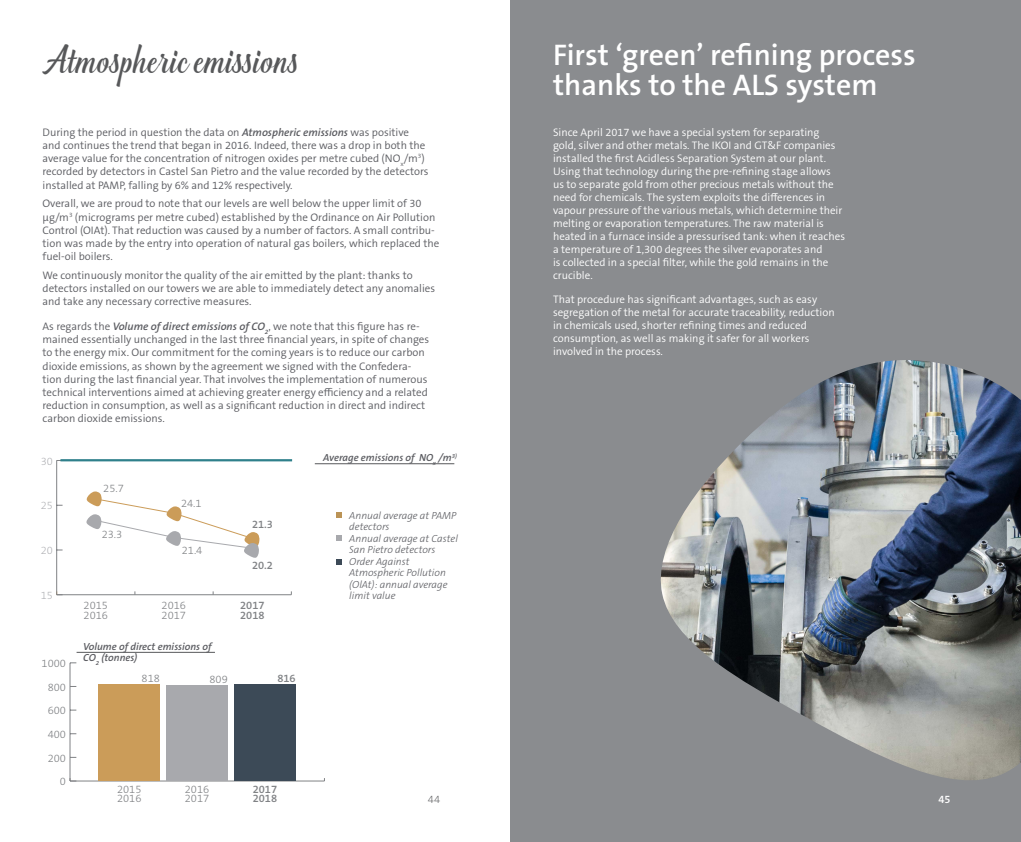
<style>
.page{position:relative;width:1021px;height:842px;background:#fff}
.page>*{position:absolute;margin:0;border:0;box-sizing:border-box;transform-origin:0 0}
.t1{font:600 30px/30px "The Sans B W6";color:#fff}
.t2{font:30px "Greenlight Script";color:#57585a}
.t3{font:300 11.1px/9.7px "The Sans B W3";color:#808285}
.t4{font:600 11.1px/9.7px "The Sans B W6";color:#808285}
.t5{font:300 11px/13.2px "The Sans B W4";color:#5b5c61}
.t6{font:300 11px/13px "The Sans B W4";color:#fff}
.t7{font:200 11px "The Sans B W2";color:#a8a9ad}
.t8{font:200 11px "The Sans B W2";color:#57585a}
.t9{font:600 11px "The Sans B W6";color:#fff}
.t10{font:italic 300 10.4px/11.5px "The Sans B W3";color:#5b5c61}
.t11{font:italic 600 10.4px/11.5px "The Sans B W6";color:#5b5c61}
.s1{font-family:"The Sans B W6";font-weight:600;font-style:italic}
</style>
<div class="page">
<hr style="left:70px;top:781px;width:254px;height:1px;background:#808285">
<hr style="left:70px;top:663px;width:1px;height:118px;background:#808285">
<svg style="left:70px;top:778px;width:6px;height:4px"></svg>
<div style="left:234px;top:684px;width:61px;height:97px;background:#3c4a57"></div>
<div style="left:167px;top:685px;width:61px;height:96px;background:#a8a9ad"></div>
<div style="left:99px;top:684px;width:61px;height:97px;background:#cb9c59"></div>
<hr style="left:315px;top:463px;width:139px;height:1px;background:#57585a">
<hr style="left:77px;top:652px;width:138px;height:1px;background:#57585a">
<hr style="left:57px;top:594px;width:234px;height:1px;background:#808285">
<hr style="left:56px;top:460px;width:1px;height:135px;background:#808285">
<hr style="left:60px;top:459px;width:232px;height:2px;background:#2f808b">
<svg style="left:86px;top:491px;width:173px;height:67px"></svg>
<svg style="left:336px;top:512px;width:5px;height:5px"></svg>
<svg style="left:336px;top:536px;width:5px;height:5px"></svg>
<svg style="left:336px;top:560px;width:5px;height:5px"></svg>
<div style="left:510px;top:0;width:510px;height:842px;background:#8a8c8f"></div>
<img style="left:660px;top:360px;width:360px;height:420px">
<p class="t2" style="left:43px;top:34px;width:258px">Atmospheric emissions</p>
<p class="t5" style="left:43px;top:125px;width:387px">During the period in question the data on <span class="s1">Atmospheric emissions</span> was positive and continues the trend that began in 2016. Indeed, there was a drop in both the average value for the concentration of nitrogen oxides per metre cubed (NO<sub>x</sub>/m<sup>3</sup>) recorded by detectors in Castel San Pietro and the value recorded by the detectors installed at PAMP, falling by 6% and 12% respectively.</p>
<p class="t5" style="left:43px;top:197px;width:398px">Overall, we are proud to note that our levels are well below the upper limit of 30 μg/m<sup>3</sup> (micrograms per metre cubed) established by the Ordinance on Air Pollution Control (OIAt). That reduction was caused by a number of factors. A small contribu&shy;tion was made by the entry into operation of natural gas boilers, which replaced the fuel-oil boilers.</p>
<p class="t5" style="left:43px;top:269px;width:394px">We continuously monitor the quality of the air emitted by the plant: thanks to detectors installed on our towers we are able to immediately detect any anomalies and take any necessary corrective measures.</p>
<p class="t5" style="left:43px;top:320px;width:388px">As regards the <span class="s1">Volume of direct emissions of CO</span><sub>2</sub>, we note that this figure has re&shy;mained essentially unchanged in the last three financial years, in spite of changes to the energy mix. Our commitment for the coming years is to reduce our carbon dioxide emissions, as shown by the agreement we signed with the Confedera&shy;tion during the last financial year. That involves the implementation of numerous technical interventions aimed at achieving greater energy efficiency and a related reduction in consumption, as well as a significant reduction in direct and indirect carbon dioxide emissions.</p>
<p class="t7" style="left:41px;top:454px;width:14px">30</p>
<p class="t7" style="left:41px;top:499px;width:14px">25</p>
<p class="t7" style="left:41px;top:543px;width:14px">20</p>
<p class="t7" style="left:41px;top:588px;width:14px">15</p>
<p class="t3" style="left:42px;top:658px;width:26px">1000</p>
<p class="t3" style="left:48px;top:682px;width:20px">800</p>
<p class="t3" style="left:48px;top:706px;width:20px">600</p>
<p class="t3" style="left:48px;top:729px;width:20px">400</p>
<p class="t3" style="left:48px;top:753px;width:20px">200</p>
<p class="t3" style="left:60px;top:777px;width:8px">0</p>
<p class="t3" style="left:103px;top:484px;width:22px">25.7</p>
<p class="t3" style="left:102px;top:529px;width:22px">23.3</p>
<p class="t3" style="left:181px;top:498px;width:22px">24.1</p>
<p class="t3" style="left:182px;top:546px;width:22px">21.4</p>
<p class="t4" style="left:252px;top:519px;width:22px">21.3</p>
<p class="t4" style="left:252px;top:561px;width:22px">20.2</p>
<p class="t3" style="left:84px;top:601px;width:26px">2015<br>2016</p>
<p class="t3" style="left:162px;top:601px;width:26px">2016<br>2017</p>
<p class="t4" style="left:240px;top:601px;width:26px">2017<br>2018</p>
<p class="t11" style="left:83px;top:641px;width:130px">Volume of direct emissions of<br>CO<sub>2</sub> (tonnes)</p>
<p class="t3" style="left:142px;top:673px;width:20px">818</p>
<p class="t3" style="left:209px;top:675px;width:20px">809</p>
<p class="t4" style="left:277px;top:674px;width:20px">816</p>
<p class="t3" style="left:117px;top:784px;width:26px">2015<br>2016</p>
<p class="t3" style="left:185px;top:784px;width:26px">2016<br>2017</p>
<p class="t4" style="left:253px;top:784px;width:26px">2017<br>2018</p>
<p class="t11" style="left:323px;top:452px;width:135px">Average emissions of NO<sub>x</sub> /m<sup>3)</sup></p>
<p class="t10" style="left:349px;top:510px;width:109px">Annual average at PAMP detectors</p>
<p class="t10" style="left:349px;top:533px;width:110px">Annual average at Castel<br>San Pietro detectors</p>
<p class="t10" style="left:349px;top:556px;width:100px">Order Against<br>Atmospheric Pollution (OlAt): annual average limit value</p>
<p class="t8" style="left:428px;top:792px;width:14px">44</p>
<p class="t1" style="left:553px;top:40px;width:364px">First ‘green’ refining process thanks to the ALS system</p>
<p class="t6" style="left:553px;top:126px;width:293px">Since April 2017 we have a special system for separating gold, silver and other metals. The IKOI and GT&amp;F companies installed the first Acidless Separation System at our plant.<br>Using that technology during the pre-refining stage allows<br>us to separate gold from other precious metals without the need for chemicals. The system exploits the differences in vapour pressure of the various metals, which determine their melting or evaporation temperatures. The raw material is heated in a furnace inside a pressurised tank: when it reaches a temperature of 1,300 degrees the silver evaporates and<br>is collected in a special filter, while the gold remains in the crucible.</p>
<p class="t6" style="left:553px;top:293px;width:283px">That procedure has significant advantages, such as easy segregation of the metal for accurate traceability, reduction in chemicals used, shorter refining times and reduced consumption, as well as making it safer for all workers involved in the process.</p>
<p class="t9" style="left:938px;top:792px;width:14px">45</p>
</div>
